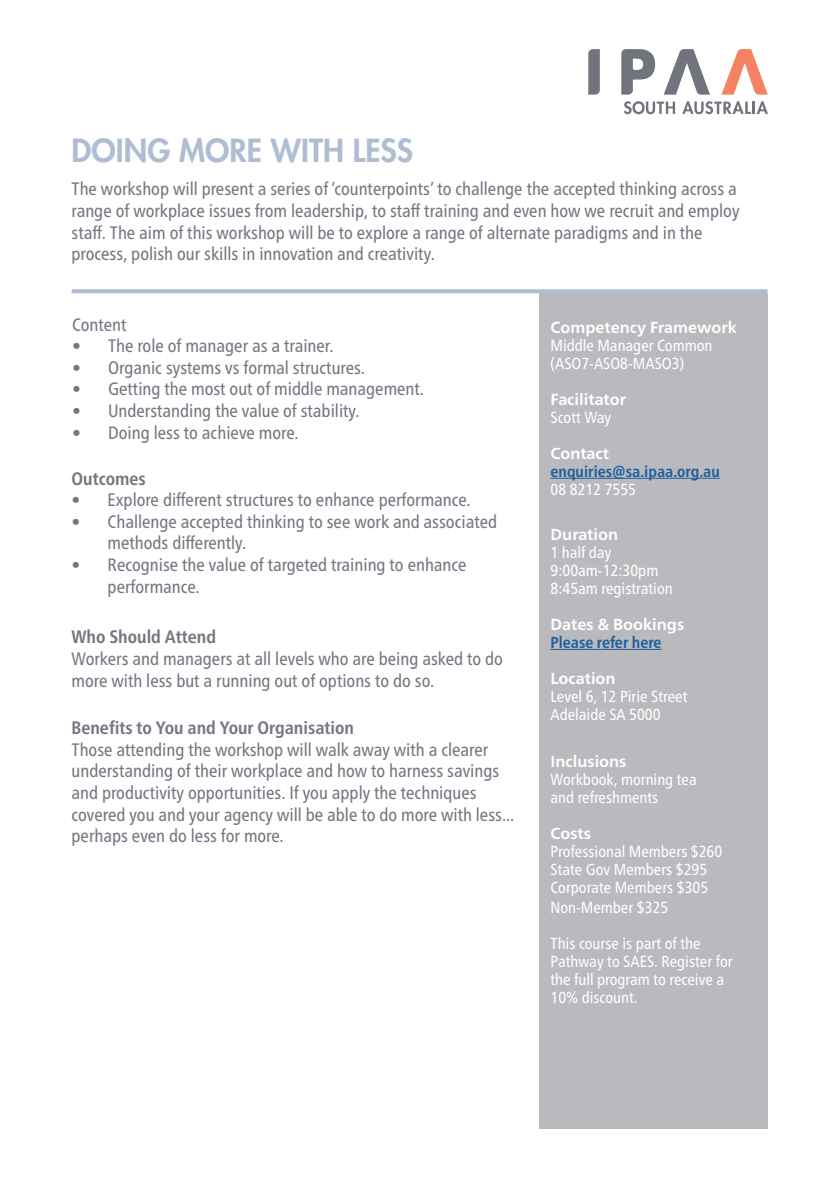
<style>
.page{position:relative;width:840px;height:1191px;background:#fff}
.page>*{position:absolute;margin:0;border:0;box-sizing:border-box;transform-origin:0 0}
.t1{font:800 31px "Futura Std";color:#afbdd3}
.t2{font:condensed 18px/21.6px "Frutiger Neue LT Pro";color:#727781}
.t3{font:700 condensed 18px "Frutiger Neue LT Pro";color:#727781}
.t4{font:condensed 16px/18px "Frutiger Neue LT Pro";color:#fff}
.t5{font:700 16px "Frutiger Neue LT Pro";color:#fff}
.t6{font:700 condensed 16px "Frutiger Neue LT Pro";color:#215e9e}
</style>
<div class="page">
<div style="left:539px;top:293px;width:228px;height:835px;background:#b9babd"></div>
<svg style="left:72px;top:289px;width:695px;height:4px;background:#b3c0d5"></svg>
<hr style="left:550px;top:478px;width:169px;height:1px;background:#215e9e">
<hr style="left:550px;top:649px;width:111px;height:1px;background:#215e9e">
<svg style="left:588px;top:49px;width:11px;height:46px"></svg>
<svg style="left:621px;top:49px;width:33px;height:46px"></svg>
<svg style="left:663px;top:49px;width:46px;height:46px"></svg>
<svg style="left:721px;top:49px;width:46px;height:46px"></svg>
<svg style="left:624px;top:101px;width:50px;height:13px"></svg>
<svg style="left:682px;top:101px;width:85px;height:13px"></svg>
<h1 class="t1" style="left:72px;top:131px;width:343px">DOING MORE WITH LESS</h1>
<p class="t2" style="left:72px;top:178px;width:669px">The workshop will present a series of ‘counterpoints’ to challenge the accepted thinking across a range of workplace issues from leadership, to staff training and even how we recruit and employ staff. The aim of this workshop will be to explore a range of alternate paradigms and in the process, polish our skills in innovation and creativity.</p>
<p class="t2" style="left:72px;top:313px;width:56px">Content</p>
<p class="t2" style="left:72px;top:335px;width:263px">• The role of manager as a trainer.</p>
<p class="t2" style="left:72px;top:357px;width:294px">• Organic systems vs formal structures.</p>
<p class="t2" style="left:72px;top:378px;width:353px">• Getting the most out of middle management.</p>
<p class="t2" style="left:72px;top:400px;width:289px">• Understanding the value of stability.</p>
<p class="t2" style="left:72px;top:421px;width:228px">• Doing less to achieve more.</p>
<p class="t3" style="left:72px;top:468px;width:76px">Outcomes</p>
<p class="t2" style="left:72px;top:489px;width:400px">• Explore different structures to enhance performance.</p>
<p class="t2" style="left:108px;top:510px;width:391px;text-indent:-36px">• Challenge accepted thinking to see work and associated methods differently.</p>
<p class="t2" style="left:108px;top:554px;width:360px;text-indent:-36px">• Recognise the value of targeted training to enhance performance.</p>
<p class="t3" style="left:72px;top:626px;width:146px">Who Should Attend</p>
<p class="t2" style="left:72px;top:648px;width:433px">Workers and managers at all levels who are being asked to do more with less but a running out of options to do so.</p>
<p class="t3" style="left:72px;top:717px;width:284px">Benefits to You and Your Organisation</p>
<p class="t2" style="left:72px;top:738px;width:444px">Those attending the workshop will walk away with a clearer understanding of their workplace and how to harness savings and productivity opportunities. If you apply the techniques covered you and your agency will be able to do more with less... perhaps even do less for more.</p>
<p class="t5" style="left:550px;top:317px;width:188px">Competency Framework</p>
<p class="t4" style="left:550px;top:336px;width:163px">Middle Manager Common (ASO7-ASO8-MASO3)</p>
<p class="t5" style="left:550px;top:389px;width:77px">Facilitator</p>
<p class="t4" style="left:550px;top:408px;width:62px">Scott Way</p>
<p class="t5" style="left:550px;top:443px;width:60px">Contact</p>
<p class="t6" style="left:550px;top:461px;width:171px">enquiries@sa.ipaa.org.au</p>
<p class="t4" style="left:550px;top:480px;width:87px">08 8212 7555</p>
<p class="t5" style="left:550px;top:525px;width:69px">Duration</p>
<p class="t4" style="left:550px;top:543px;width:124px">1 half day<br>9:00am-12:30pm<br>8:45am registration</p>
<p class="t5" style="left:550px;top:615px;width:135px">Dates &amp; Bookings</p>
<p class="t6" style="left:550px;top:633px;width:112px">Please refer here</p>
<p class="t5" style="left:550px;top:669px;width:67px">Location</p>
<p class="t4" style="left:550px;top:687px;width:138px">Level 6, 12 Pirie Street<br>Adelaide SA 5000</p>
<p class="t5" style="left:550px;top:751px;width:77px">Inclusions</p>
<p class="t4" style="left:550px;top:770px;width:148px">Workbook, morning tea and refreshments</p>
<p class="t5" style="left:550px;top:823px;width:42px">Costs</p>
<p class="t4" style="left:550px;top:842px;width:173px">Professional Members $260<br>State Gov Members $295<br>Corporate Members $305</p>
<p class="t4" style="left:550px;top:898px;width:119px">Non-Member $325</p>
<p class="t4" style="left:550px;top:934px;width:184px">This course is part of the<br>Pathway to SAES. Register for the full program to receive a<br>10% discount.</p>
</div>
